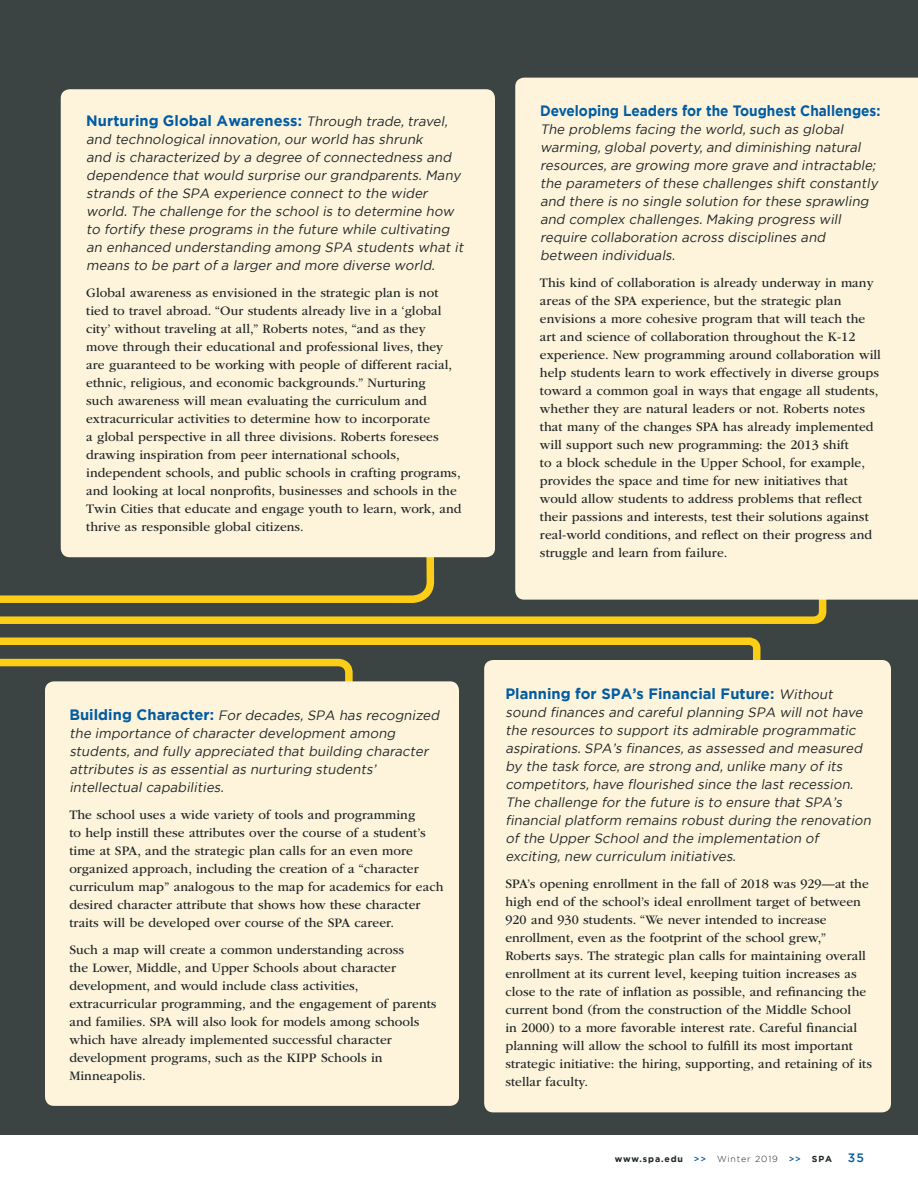
<style>
.page{position:relative;width:918px;height:1188px;background:#fff}
.page>*{position:absolute;margin:0;border:0;box-sizing:border-box;transform-origin:0 0}
.t1{font:700 15px "Gotham";letter-spacing:.005em;color:#015ca3}
.t2{font:700 15px "Gotham";letter-spacing:.005em;color:#015ca3;scale:.91 1}
.t3{font:13.5px/18px "ITC Garamond MM 405 625";letter-spacing:.005em;color:#1f2626}
.t4{font:italic 13.5px/18px "Gotham";color:#1f2626}
.t5{font:500 12.15px "Gotham";color:#015ca3}
.t6{font:700 8.85px "Gotham";letter-spacing:.1em;color:#1f2626}
.t7{font:300 8.85px "Gotham";letter-spacing:.1em;color:#1f2626}
.s1{font-weight:400;font-style:italic;font-size:13.5px;color:#1f2626}
.s2{font-weight:700;font-style:normal;font-size:15px;color:#015ca3}
.s3{font-weight:500;color:#015ca3}
</style>
<div class="page">
<div style="left:0;top:0;width:918px;height:1135px;background:#3b4443"></div>
<svg style="left:0;top:637px;width:761px;height:50px"></svg>
<svg style="left:0;top:546px;width:827px;height:78px"></svg>
<div style="left:61px;top:89px;width:434px;height:468px;background:#fef4dc;border-radius:9px"></div>
<div style="left:515px;top:78px;width:403px;height:522px;background:#fef4dc"></div>
<div style="left:45px;top:681px;width:414px;height:425px;background:#fef4dc;border-radius:9px"></div>
<div style="left:484px;top:660px;width:407px;height:452px;background:#fef4dc;border-radius:9px"></div>
<p class="t1" style="left:86px;top:114px;width:365px">Nurturing Global Awareness: <span class="s1">Through trade, travel,</span></p>
<p class="t4" style="left:86px;top:131px;width:381px">and technological innovation, our world has shrunk<br>and is characterized by a degree of connectedness and dependence that would surprise our grandparents. Many strands of the SPA experience connect to the wider world. The challenge for the school is to determine how to fortify these programs in the future while cultivating an enhanced understanding among SPA students what it means to be part of a larger and more diverse world.</p>
<p class="t3" style="left:86px;top:284px;width:377px">Global awareness as envisioned in the strategic plan is not tied to travel abroad. “Our students already live in a ‘global city’ without traveling at all,” Roberts notes, “and as they<br>move through their educational and professional lives, they are guaranteed to be working with people of different racial, ethnic, religious, and economic backgrounds.” Nurturing<br>such awareness will mean evaluating the curriculum and extracurricular activities to determine how to incorporate<br>a global perspective in all three divisions. Roberts foresees drawing inspiration from peer international schools, independent schools, and public schools in crafting programs, and looking at local nonprofits, businesses and schools in the Twin Cities that educate and engage youth to learn, work, and thrive as responsible global citizens.</p>
<p class="t2" style="left:540px;top:104px;width:376px">Developing Leaders for the Toughest Challenges:</p>
<p class="t4" style="left:540px;top:121px;width:342px">The problems facing the world, such as global warming, global poverty, and diminishing natural resources, are growing more grave and intractable; the parameters of these challenges shift constantly and there is no single solution for these sprawling and complex challenges. Making progress will require collaboration across disciplines and between individuals.</p>
<p class="t3" style="left:540px;top:274px;width:343px">This kind of collaboration is already underway in many areas of the SPA experience, but the strategic plan envisions a more cohesive program that will teach the art and science of collaboration throughout the K-12 experience. New programming around collaboration will help students learn to work effectively in diverse groups toward a common goal in ways that engage all students, whether they are natural leaders or not. Roberts notes that many of the changes SPA has already implemented will support such new programming: the 2013 shift<br>to a block schedule in the Upper School, for example, provides the space and time for new initiatives that would allow students to address problems that reflect their passions and interests, test their solutions against real-world conditions, and reflect on their progress and struggle and learn from failure.</p>
<p class="t4" style="left:69px;top:707px;width:374px"><span class="s2">B u i l d i n g C h a ra ct e r :</span> For decades, SPA has recognized the importance of character development among students, and fully appreciated that building character attributes is as essential as nurturing students’ intellectual capabilities.</p>
<p class="t3" style="left:69px;top:806px;width:376px">The school uses a wide variety of tools and programming<br>to help instill these attributes over the course of a student’s time at SPA, and the strategic plan calls for an even more organized approach, including the creation of a “character curriculum map” analogous to the map for academics for each desired character attribute that shows how these character traits will be developed over course of the SPA career.</p>
<p class="t3" style="left:69px;top:941px;width:369px">Such a map will create a common understanding across<br>the Lower, Middle, and Upper Schools about character development, and would include class activities, extracurricular programming, and the engagement of parents and families. SPA will also look for models among schools which have already implemented successful character development programs, such as the KIPP Schools in Minneapolis.</p>
<p class="t1" style="left:505px;top:687px;width:331px">Planning for SPA’s Financial Future: <span class="s1">Without</span></p>
<p class="t4" style="left:505px;top:704px;width:369px">sound finances and careful planning SPA will not have the resources to support its admirable programmatic aspirations. SPA’s finances, as assessed and measured by the task force, are strong and, unlike many of its competitors, have flourished since the last recession.<br>The challenge for the future is to ensure that SPA’s financial platform remains robust during the renovation of the Upper School and the implementation of exciting, new curriculum initiatives.</p>
<p class="t3" style="left:505px;top:875px;width:368px">SPA’s opening enrollment in the fall of 2018 was 929—at the high end of the school’s ideal enrollment target of between 920 and 930 students. “We never intended to increase enrollment, even as the footprint of the school grew,” Roberts says. The strategic plan calls for maintaining overall enrollment at its current level, keeping tuition increases as close to the rate of inflation as possible, and refinancing the current bond (from the construction of the Middle School<br>in 2000) to a more favorable interest rate. Careful financial planning will allow the school to fulfill its most important strategic initiative: the hiring, supporting, and retaining of its stellar faculty.</p>
<p class="t6" style="left:615px;top:1155px;width:93px">www.spa.edu <span class="s3">&gt;&gt;</span></p>
<p class="t7" style="left:717px;top:1155px;width:85px">Winter 2019 <span class="s3">&gt;&gt;</span></p>
<p class="t6" style="left:812px;top:1155px;width:22px">SPA</p>
<p class="t5" style="left:848px;top:1152px;width:18px">35</p>
</div>
